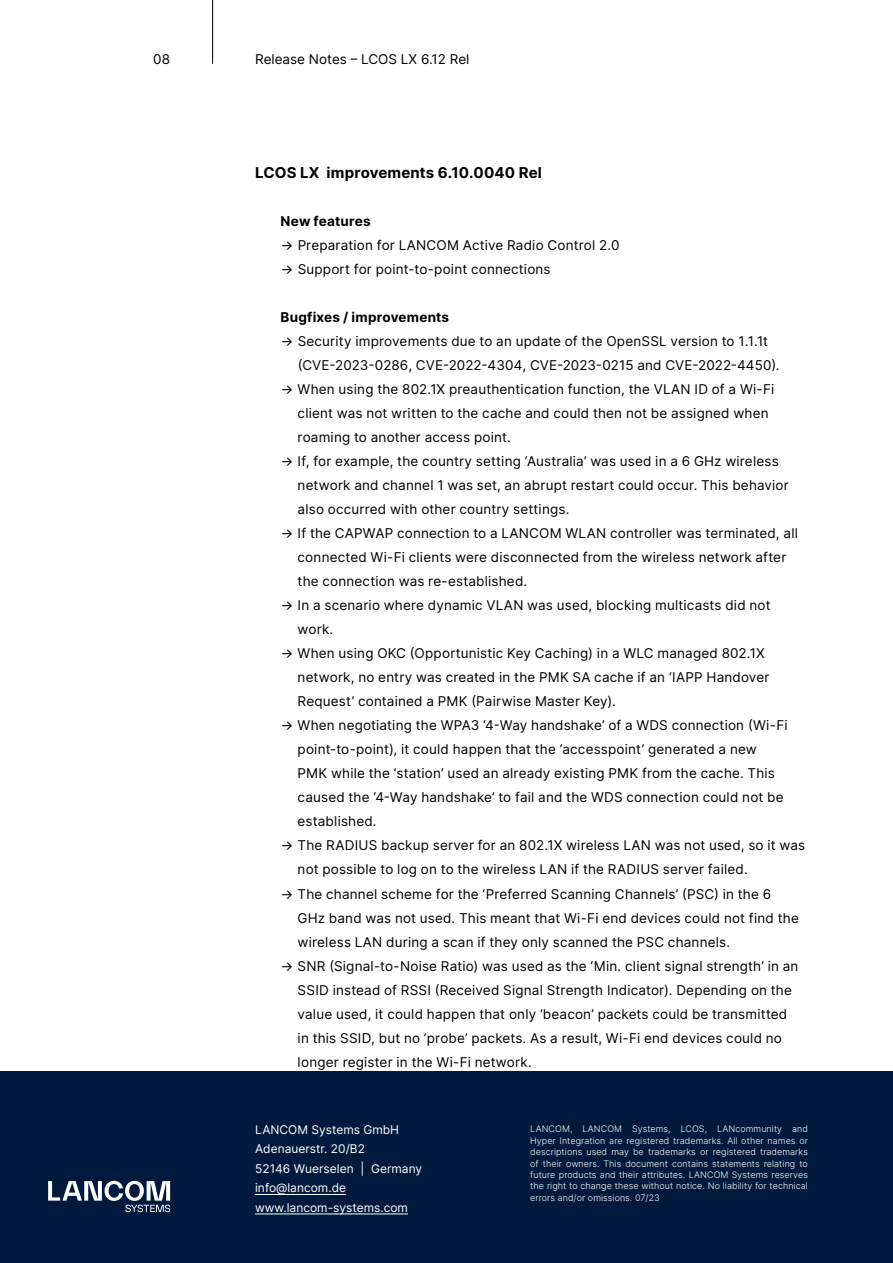
<style>
.page{position:relative;width:893px;height:1263px;background:#fff}
.page>*{position:absolute;margin:0;border:0;box-sizing:border-box;transform-origin:0 0}
.t1{font:700 15px "Inter";letter-spacing:.01em;color:#000}
.t2{font:13.5px/24px "Inter";letter-spacing:.015em;color:#000}
.t3{font:700 13.5px "Inter";letter-spacing:.015em;color:#000}
.t4{font:12px/19.5px "Inter";color:#fff}
.t5{font:300 9px/11.4px "Inter";letter-spacing:.005em;color:#fff;text-align:justify}
</style>
<div class="page">
<div style="left:0;top:1071px;width:893px;height:192px;background:#001a3e"></div>
<hr style="left:212px;top:0;width:1px;height:64px;background:#000">
<hr style="left:255px;top:1194px;width:91px;height:1px;background:#fff">
<hr style="left:255px;top:1213px;width:153px;height:1px;background:#fff">
<svg style="left:48px;top:1181px;width:122px;height:31px"></svg>
<p class="t2" style="left:153px;top:47px;width:18px">08</p>
<p class="t2" style="left:255px;top:47px;width:216px">Release Notes – LCOS LX 6.12 Rel</p>
<p class="t1" style="left:255px;top:162px;width:288px">LCOS LX improvements 6.10.0040 Rel</p>
<p class="t3" style="left:281px;top:211px;width:91px">New features</p>
<p class="t2" style="left:281px;top:233px;width:340px">→ Preparation for LANCOM Active Radio Control 2.0</p>
<p class="t2" style="left:281px;top:257px;width:272px">→ Support for point-to-point connections</p>
<p class="t3" style="left:281px;top:307px;width:170px">Bugfixes / improvements</p>
<p class="t2" style="left:298px;top:329px;width:483px;text-indent:-17px">→ Security improvements due to an update of the OpenSSL version to 1.1.1t (CVE-2023-0286, CVE-2022-4304, CVE-2023-0215 and CVE-2022-4450).</p>
<p class="t2" style="left:298px;top:377px;width:478px;text-indent:-17px">→ When using the 802.1X preauthentication function, the VLAN ID of a Wi-Fi client was not written to the cache and could then not be assigned when roaming to another access point.</p>
<p class="t2" style="left:298px;top:449px;width:493px;text-indent:-17px">→ If, for example, the country setting ‘Australia’ was used in a 6 GHz wireless network and channel 1 was set, an abrupt restart could occur. This behavior also occurred with other country settings.</p>
<p class="t2" style="left:298px;top:521px;width:502px;text-indent:-17px">→ If the CAPWAP connection to a LANCOM WLAN controller was terminated, all connected Wi-Fi clients were disconnected from the wireless network after the connection was re-established.</p>
<p class="t2" style="left:298px;top:593px;width:474px;text-indent:-17px">→ In a scenario where dynamic VLAN was used, blocking multicasts did not work.</p>
<p class="t2" style="left:298px;top:641px;width:473px;text-indent:-17px">→ When using OKC (Opportunistic Key Caching) in a WLC managed 802.1X network, no entry was created in the PMK SA cache if an ‘IAPP Handover<br>Request’ contained a PMK (Pairwise Master Key).</p>
<p class="t2" style="left:298px;top:713px;width:491px;text-indent:-17px">→ When negotiating the WPA3 ‘4-Way handshake’ of a WDS connection (Wi-Fi point-to-point), it could happen that the ‘accesspoint’ generated a new PMK while the ‘station’ used an already existing PMK from the cache. This caused the ‘4-Way handshake’ to fail and the WDS connection could not be established.</p>
<p class="t2" style="left:298px;top:833px;width:509px;text-indent:-17px">→ The RADIUS backup server for an 802.1X wireless LAN was not used, so it was not possible to log on to the wireless LAN if the RADIUS server failed.</p>
<p class="t2" style="left:298px;top:881px;width:503px;text-indent:-17px">→ The channel scheme for the ‘Preferred Scanning Channels’ (PSC) in the 6<br>GHz band was not used. This meant that Wi-Fi end devices could not find the wireless LAN during a scan if they only scanned the PSC channels.</p>
<p class="t2" style="left:298px;top:953px;width:502px;text-indent:-17px">→ SNR (Signal-to-Noise Ratio) was used as the ‘Min. client signal strength’ in an SSID instead of RSSI (Received Signal Strength Indicator). Depending on the value used, it could happen that only ‘beacon’ packets could be transmitted in this SSID, but no ‘probe’ packets. As a result, Wi-Fi end devices could no longer register in the Wi-Fi network.</p>
<p class="t4" style="left:255px;top:1119px;width:169px">LANCOM Systems GmbH<br>Adenauerstr. 20/B2<br>52146 Wuerselen | Germany info@lancom.de www.lancom-systems.com</p>
<p class="t5" style="left:530px;top:1123px;width:279px">LANCOM, LANCOM Systems, LCOS, LANcommunity and Hyper Integration are registered trademarks. All other names or descriptions used may be trademarks or registered trademarks of their owners. This document contains statements relating to future products and their attributes. LANCOM Systems reserves the right to change these without notice. No liability for technical errors and/or omissions. 07/23</p>
</div>
